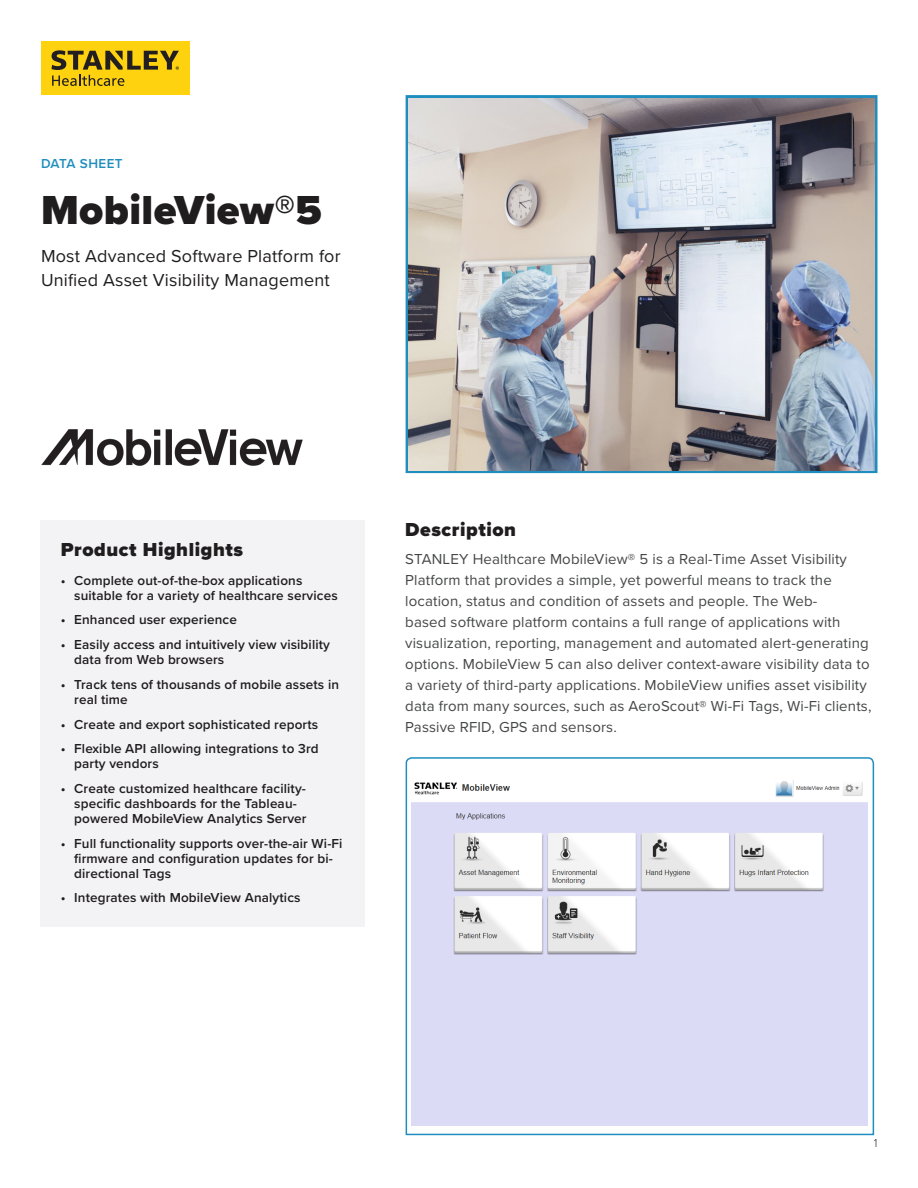
<style>
.page{position:relative;width:918px;height:1188px;background:#fff}
.page>*{position:absolute;margin:0;border:0;box-sizing:border-box;transform-origin:0 0}
.t1{font:900 42px "Proxima Nova";letter-spacing:.01em;color:#201d1e}
.Product_Highlights{font:900 19.5px "Proxima Nova";letter-spacing:.03em;color:#201d1e}
.Description_Head{font:900 19.5px "Proxima Nova";letter-spacing:.03em;color:#201d1e}
.t2{font:18px/24px "Proxima Nova";letter-spacing:.01em;color:#201d1e}
.Body{font:15px/21px "Proxima Nova";letter-spacing:.01em;color:#454647}
.t3{font:600 13.5px/15px "Proxima Nova";letter-spacing:.01em;color:#201d1e}
.t4{font:600 13.5px "Proxima Nova";letter-spacing:.03em;color:#1f8ebe}
.t5{font:300 12px "Proxima Nova";color:#332f30}
</style>
<div class="page">
<svg style="left:406px;top:95px;width:472px;height:378px;background:#3f96bb"></svg>
<div style="left:41px;top:41px;width:149px;height:54px;background:#fed20e"></div>
<svg style="left:52px;top:50px;width:127px;height:36px"></svg>
<img style="left:408px;top:98px;width:466px;height:372px">
<div style="left:40px;top:521px;width:325px;height:406px;background:#f3f3f5"></div>
<svg style="left:405px;top:757px;width:470px;height:379px"></svg>
<img style="left:41px;top:429px;width:261px;height:36px">
<p class="t4" style="left:41px;top:153px;width:83px">DATA SHEET</p>
<h1 class="t1" style="left:41px;top:179px;width:282px">MobileView®5</h1>
<h3 class="t2" style="left:41px;top:243px;width:301px">Most Advanced Software Platform for<br>Unified Asset Visibility Management</h3>
<p class="Product_Highlights" style="left:61px;top:535px;width:184px">Product Highlights</p>
<p class="t3" style="left:74px;top:572px;width:265px;text-indent:-14px">• Complete out-of-the-box applications suitable for a variety of healthcare services</p>
<p class="t3" style="left:61px;top:612px;width:178px">• Enhanced user experience</p>
<p class="t3" style="left:74px;top:637px;width:257px;text-indent:-14px">• Easily access and intuitively view visibility data from Web browsers</p>
<p class="t3" style="left:74px;top:676px;width:266px;text-indent:-14px">• Track tens of thousands of mobile assets in real time</p>
<p class="t3" style="left:61px;top:716px;width:259px">• Create and export sophisticated reports</p>
<p class="t3" style="left:74px;top:741px;width:246px;text-indent:-14px">• Flexible API allowing integrations to 3rd party vendors</p>
<p class="t3" style="left:74px;top:781px;width:234px;text-indent:-14px">• Create customized healthcare facility&shy;specific dashboards for the Tableau&shy;powered MobileView Analytics Server</p>
<p class="t3" style="left:74px;top:835px;width:270px;text-indent:-14px">• Full functionality supports over-the-air Wi-Fi firmware and configuration updates for bi&shy;directional Tags</p>
<p class="t3" style="left:61px;top:890px;width:241px">• Integrates with MobileView Analytics</p>
<p class="Description_Head" style="left:405px;top:515px;width:112px">Description</p>
<p class="Body" style="left:405px;top:548px;width:468px">STANLEY Healthcare MobileView® 5 is a Real-Time Asset Visibility Platform that provides a simple, yet powerful means to track the location, status and condition of assets and people. The Web-<br>based software platform contains a full range of applications with visualization, reporting, management and automated alert-generating options. MobileView 5 can also deliver context-aware visibility data to a variety of third-party applications. MobileView unifies asset visibility data from many sources, such as AeroScout® Wi-Fi Tags, Wi-Fi clients, Passive RFID, GPS and sensors.</p>
<p class="t5" style="left:874px;top:1134px;width:5px">1</p>
</div>
